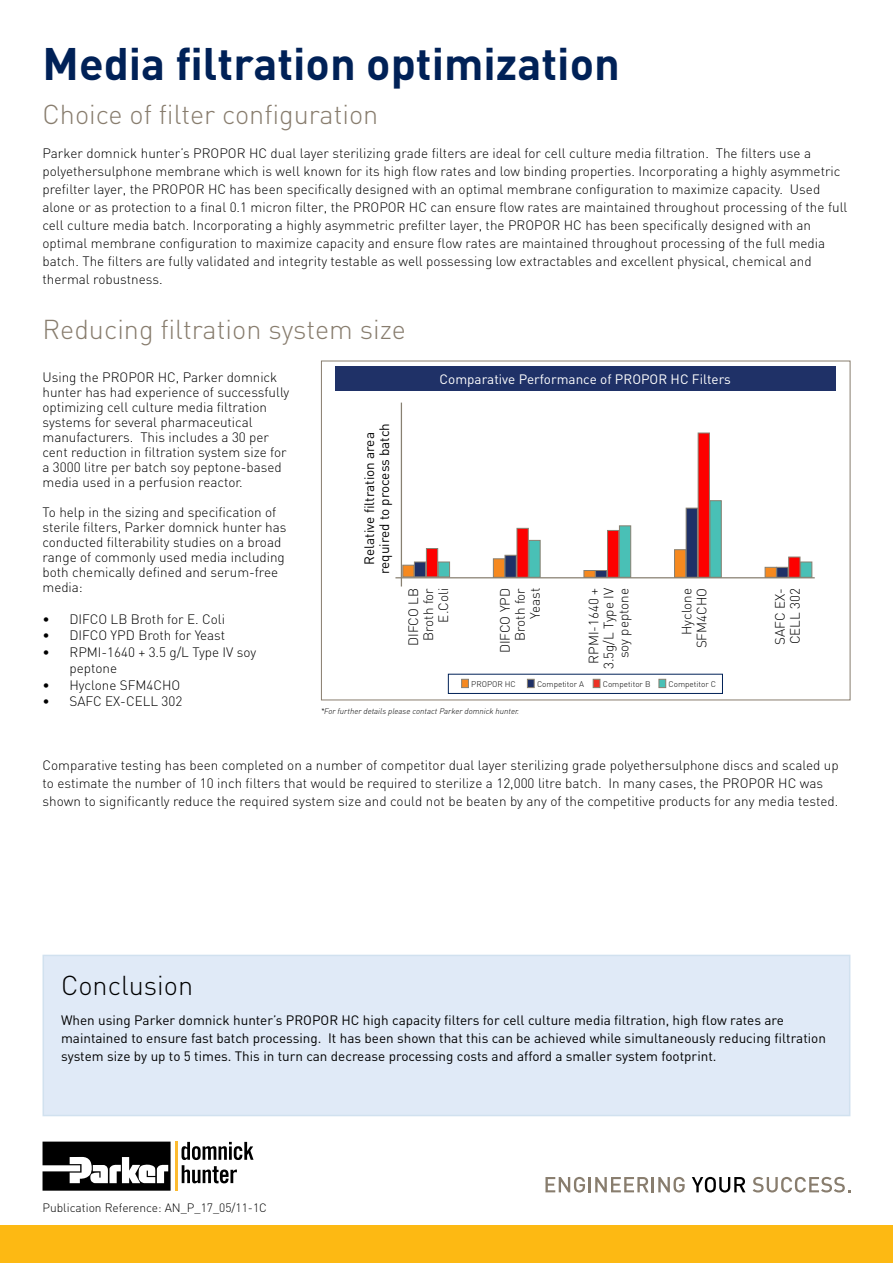
<style>
.page{position:relative;width:893px;height:1263px;background:#fff}
.page>*{position:absolute;margin:0;border:0;box-sizing:border-box;transform-origin:0 0}
.t1{font:700 45px "DIN";color:#002157}
.t2{font:300 27px "DIN";color:#887d6e}
.t3{font:300 27px "DIN";color:#000}
.t4{font:300 13.5px/15px "DIN";color:#000}
.t5{font:13.5px/18px "DIN";color:#000;text-align:center}
.t6{font:13.5px "DIN";color:#fff}
.t7{font:300 12px "DIN";color:#000}
.t8{font:italic 300 8.1px "DIN";color:#000}
.t9{font:300 8.1px "DIN";color:#000}
</style>
<div class="page">
<div style="left:0;top:1225px;width:893px;height:38px;background:#fdb913"></div>
<hr style="left:401px;top:403px;width:1px;height:183px;background:#888071">
<hr style="left:395px;top:577px;width:420px;height:1px;background:#888071">
<div style="left:402px;top:565px;width:12px;height:12px;background:#f6891f;border:1px solid #888071"></div>
<div style="left:414px;top:562px;width:12px;height:15px;background:#1f3167;border:1px solid #888071"></div>
<div style="left:426px;top:548px;width:12px;height:29px;background:#fd0000;border:1px solid #888071"></div>
<div style="left:438px;top:562px;width:12px;height:15px;background:#49c0b6;border:1px solid #888071"></div>
<div style="left:493px;top:558px;width:12px;height:20px;background:#f6891f;border:1px solid #888071"></div>
<div style="left:505px;top:555px;width:12px;height:23px;background:#1f3167;border:1px solid #888071"></div>
<div style="left:517px;top:528px;width:12px;height:50px;background:#fd0000;border:1px solid #888071"></div>
<div style="left:528px;top:540px;width:12px;height:38px;background:#49c0b6;border:1px solid #888071"></div>
<div style="left:584px;top:570px;width:12px;height:8px;background:#f6891f;border:1px solid #888071"></div>
<div style="left:595px;top:570px;width:12px;height:8px;background:#1f3167;border:1px solid #888071"></div>
<div style="left:607px;top:530px;width:12px;height:48px;background:#fd0000;border:1px solid #888071"></div>
<div style="left:619px;top:525px;width:12px;height:53px;background:#49c0b6;border:1px solid #888071"></div>
<div style="left:674px;top:549px;width:12px;height:29px;background:#f6891f;border:1px solid #888071"></div>
<div style="left:686px;top:508px;width:12px;height:70px;background:#1f3167;border:1px solid #888071"></div>
<div style="left:698px;top:433px;width:12px;height:145px;background:#fd0000;border:1px solid #888071"></div>
<div style="left:710px;top:500px;width:12px;height:78px;background:#49c0b6;border:1px solid #888071"></div>
<div style="left:765px;top:567px;width:12px;height:11px;background:#f6891f;border:1px solid #888071"></div>
<div style="left:776px;top:567px;width:12px;height:11px;background:#1f3167;border:1px solid #888071"></div>
<div style="left:788px;top:557px;width:12px;height:21px;background:#fd0000;border:1px solid #888071"></div>
<div style="left:800px;top:562px;width:12px;height:16px;background:#49c0b6;border:1px solid #888071"></div>
<div style="left:335px;top:366px;width:501px;height:25px;background:#1f3167"></div>
<div style="left:461px;top:679px;width:8px;height:9px;background:#f6891f;border:1px solid #888071"></div>
<div style="left:527px;top:679px;width:7px;height:9px;background:#1f3167;border:1px solid #888071"></div>
<div style="left:593px;top:679px;width:7px;height:9px;background:#ee3124;border:1px solid #888071"></div>
<div style="left:659px;top:679px;width:7px;height:9px;background:#49c0b6;border:1px solid #888071"></div>
<div style="left:448px;top:674px;width:275px;height:20px;border:1px solid #002157"></div>
<div style="left:43px;top:955px;width:807px;height:160px;background:#e0eaf7"></div>
<div style="left:43px;top:955px;width:807px;height:161px;border:2px solid #d1e1ef"></div>
<svg style="left:545px;top:1177px;width:140px;height:15px"></svg>
<svg style="left:692px;top:1177px;width:53px;height:15px"></svg>
<svg style="left:753px;top:1177px;width:97px;height:15px"></svg>
<svg style="left:182px;top:1142px;width:72px;height:41px"></svg>
<svg style="left:43px;top:1141px;width:128px;height:50px"></svg>
<hr style="left:175px;top:1141px;width:3px;height:50px;background:#fdbb30">
<h1 class="t1" style="left:43px;top:34px;width:579px">Media filtration optimization</h1>
<h2 class="t2" style="left:43px;top:97px;width:337px">Choice of filter configuration</h2>
<p class="t4" style="left:43px;top:144px;width:806px;line-height:18px">Parker domnick hunter’s PROPOR HC dual layer sterilizing grade filters are ideal for cell culture media filtration. The filters use a polyethersulphone membrane which is well known for its high flow rates and low binding properties. Incorporating a highly asymmetric prefilter layer, the PROPOR HC has been specifically designed with an optimal membrane configuration to maximize capacity. Used alone or as protection to a final 0.1 micron filter, the PROPOR HC can ensure flow rates are maintained throughout processing of the full cell culture media batch. Incorporating a highly asymmetric prefilter layer, the PROPOR HC has been specifically designed with an optimal membrane configuration to maximize capacity and ensure flow rates are maintained throughout processing of the full media batch. The filters are fully validated and integrity testable as well possessing low extractables and excellent physical, chemical and thermal robustness.</p>
<h2 class="t2" style="left:43px;top:313px;width:365px">Reducing filtration system size</h2>
<p class="t4" style="left:43px;top:370px;width:248px">Using the PROPOR HC, Parker domnick hunter has had experience of successfully optimizing cell culture media filtration systems for several pharmaceutical manufacturers. This includes a 30 per cent reduction in filtration system size for a 3000 litre per batch soy peptone-based media used in a perfusion reactor.</p>
<p class="t4" style="left:43px;top:505px;width:246px">To help in the sizing and specification of sterile filters, Parker domnick hunter has conducted filterability studies on a broad range of commonly used media including both chemically defined and serum-free media:</p>
<p class="t4" style="left:43px;top:611px;width:184px">• DIFCO LB Broth for E. Coli</p>
<p class="t4" style="left:43px;top:628px;width:184px">• DIFCO YPD Broth for Yeast</p>
<p class="t4" style="left:70px;top:643px;width:188px;line-height:16.5px;text-indent:-27px">• RPMI-1640 + 3.5 g/L Type IV soy peptone</p>
<p class="t4" style="left:43px;top:677px;width:139px">• Hyclone SFM4CHO</p>
<p class="t4" style="left:43px;top:694px;width:141px">• SAFC EX-CELL 302</p>
<p class="t5" style="left:362px;top:574px;width:152px;line-height:15px;rotate:-90deg">Relative filtration area required to process batch</p>
<p class="t6" style="left:440px;top:371px;width:293px">Comparative Performance of PROPOR HC Filters</p>
<p class="t4" style="left:406px;top:646px;width:59px;text-align:right;rotate:-90deg">DIFCO LB<br>Broth for<br>E.Coli</p>
<p class="t4" style="left:497px;top:653px;width:67px;text-align:right;rotate:-90deg">DIFCO YPD<br>Broth for<br>Yeast</p>
<p class="t4" style="left:586px;top:669px;width:83px;text-align:right;rotate:-90deg">RPMI-1640 +<br>3.5g/L Type IV soy peptone</p>
<p class="t4" style="left:679px;top:648px;width:62px;text-align:right;rotate:-90deg">Hyclone<br>SFM4CHO</p>
<p class="t4" style="left:772px;top:644px;width:58px;rotate:-90deg">SAFC EX-<br>CELL 302</p>
<p class="t9" style="left:471px;top:679px;width:46px">PROPOR HC</p>
<p class="t9" style="left:537px;top:679px;width:49px">Competitor A</p>
<p class="t9" style="left:603px;top:679px;width:49px">Competitor B</p>
<p class="t9" style="left:669px;top:679px;width:49px">Competitor C</p>
<p class="t8" style="left:321px;top:706px;width:200px">*For further details please contact Parker domnick hunter.</p>
<p class="t4" style="left:43px;top:756px;width:798px;line-height:18px">Comparative testing has been completed on a number of competitor dual layer sterilizing grade polyethersulphone discs and scaled up to estimate the number of 10 inch filters that would be required to sterilize a 12,000 litre batch. In many cases, the PROPOR HC was shown to significantly reduce the required system size and could not be beaten by any of the competitive products for any media tested.</p>
<h2 class="t3" style="left:61px;top:969px;width:134px">Conclusion</h2>
<p class="t5" style="left:61px;top:1011px;width:766px;text-align:left">When using Parker domnick hunter’s PROPOR HC high capacity filters for cell culture media filtration, high flow rates are maintained to ensure fast batch processing. It has been shown that this can be achieved while simultaneously reducing filtration system size by up to 5 times. This in turn can decrease processing costs and afford a smaller system footprint.</p>
<p class="t7" style="left:43px;top:1200px;width:226px">Publication Reference: AN_P_17_05/11-1C</p>
</div>
